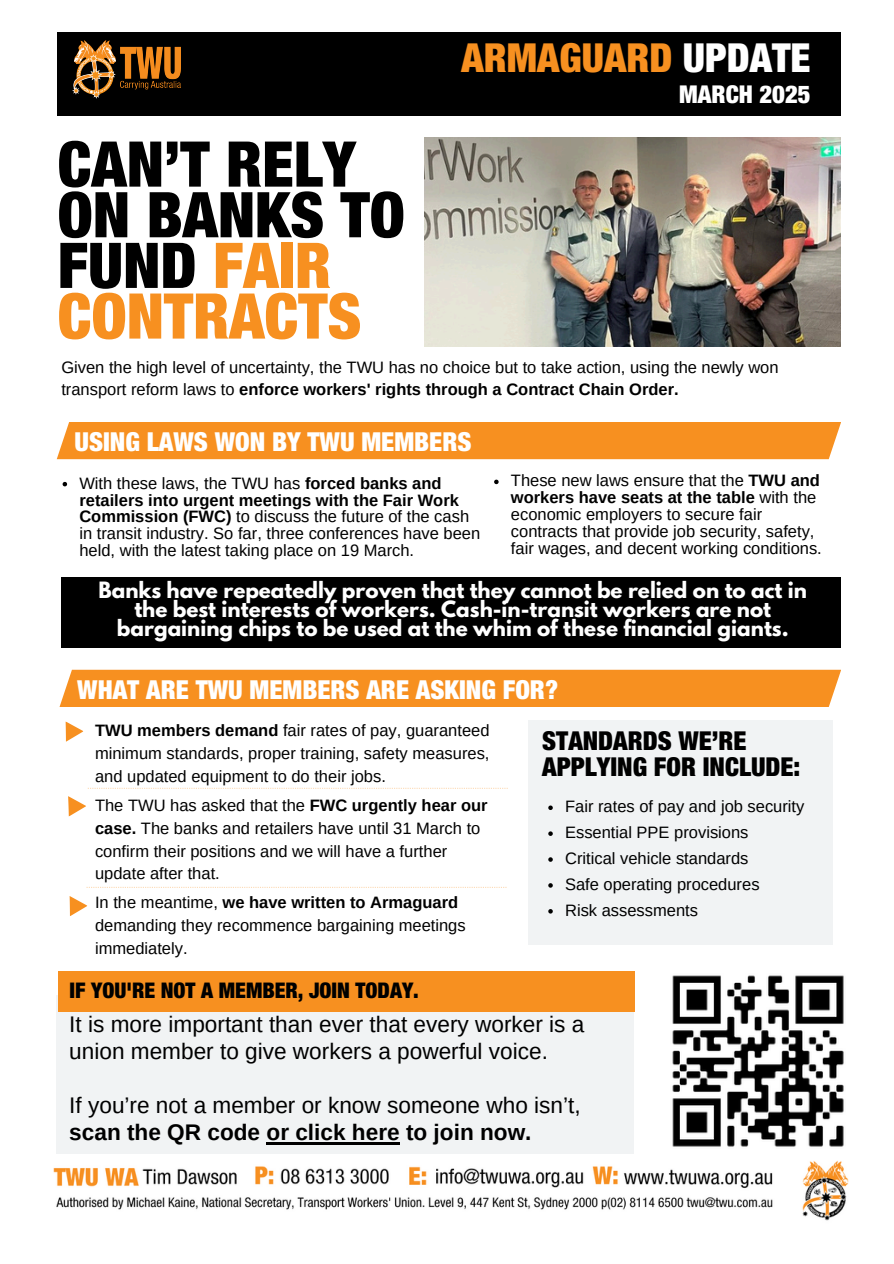
<style>
.page{position:relative;width:894px;height:1264px;background:#fff}
.page>*{position:absolute;margin:0;border:0;box-sizing:border-box;transform-origin:0 0}
.t1{font:900 condensed 63px/50.7px "Helvetica Neue LT Std";color:#000}
.t2{font:900 condensed 40.05px "Helvetica Neue LT Std";color:#f79020}
.t3{font:900 condensed 26.25px "Helvetica Neue LT Std";color:#fff}
.t4{font:900 condensed 26.1px/25.8px "Helvetica Neue LT Std";color:#000}
.t5{font:900 condensed 24.6px "Helvetica Neue LT Std";color:#fff}
.t6{font:22.65px/27px "Arimo";color:#000}
.t7{font:900 condensed 21.6px "Helvetica Neue LT Std";color:#000}
.t8{font:700 19.95px/19.2px "League Spartan";color:#fff;text-align:center}
.t9{font:16.5px/16.8px "Arimo";color:#000}
.s1{color:#fff}
.s2{color:#f79020}
.s3{font-weight:700}
</style>
<div class="page">
<div style="left:57px;top:995px;width:576px;height:158px;background:#f1f3f4"></div>
<div style="left:58px;top:970px;width:576px;height:41px;background:#f79020"></div>
<img style="left:672px;top:975px;width:172px;height:172px">
<div style="left:58px;top:32px;width:782px;height:84px;background:#000"></div>
<img style="left:72px;top:41px;width:108px;height:57px">
<img style="left:424px;top:137px;width:416px;height:209px">
<div style="left:57px;top:422px;width:783px;height:37px;background:#f79020"></div>
<div style="left:59px;top:669px;width:781px;height:38px;background:#f79020"></div>
<div style="left:528px;top:721px;width:304px;height:223px;background:#f1f3f4"></div>
<svg style="left:63px;top:482px;width:4px;height:4px"></svg>
<svg style="left:494px;top:479px;width:4px;height:5px"></svg>
<div style="left:61px;top:577px;width:779px;height:71px;background:#000"></div>
<svg style="left:65px;top:721px;width:19px;height:21px"></svg>
<hr style="left:266px;top:1142px;width:133px;height:2px;background:#000">
<svg style="left:548px;top:805px;width:4px;height:5px"></svg>
<svg style="left:548px;top:831px;width:4px;height:5px"></svg>
<svg style="left:548px;top:857px;width:4px;height:4px"></svg>
<svg style="left:548px;top:883px;width:4px;height:4px"></svg>
<svg style="left:548px;top:909px;width:4px;height:4px"></svg>
<svg style="left:68px;top:796px;width:18px;height:20px"></svg>
<svg style="left:69px;top:896px;width:19px;height:20px"></svg>
<svg style="left:88px;top:787px;width:419px;height:2px"></svg>
<svg style="left:86px;top:886px;width:420px;height:2px"></svg>
<img style="left:54px;top:1160px;width:794px;height:61px">
<p class="t2" style="left:461px;top:44px;width:350px">ARMAGUARD <span class="s1">UPDATE</span></p>
<p class="t5" style="left:679px;top:85px;width:133px">MARCH 2025</p>
<h3 class="t1" style="left:58px;top:148px;width:348px">CAN’T RELY<br>ON BANKS TO<br>FUND <span class="s2">FAIR<br>CONTRACTS</span></h3>
<h1 class="t9" style="left:61px;top:356px;width:718px;line-height:22.5px">Given the high level of uncertainty, the TWU has no choice but to take action, using the newly won transport reform laws to <span class="s3">enforce workers' rights through a Contract Chain Order.</span></h1>
<h6 class="t3" style="left:74px;top:432px;width:398px">USING LAWS WON BY TWU MEMBERS</h6>
<p class="t9" style="left:79px;top:474px;width:402px">With these laws, the TWU has <span class="s3">forced banks and retailers into urgent meetings with the Fair Work Commission (FWC)</span> to discuss the future of the cash in transit industry. So far, three conferences have been held, with the latest taking place on 19 March.</p>
<h2 class="t9" style="left:510px;top:472px;width:312px">These new laws ensure that the <span class="s3">TWU and workers have seats at the table</span> with the economic employers to secure fair contracts that provide job security, safety, fair wages, and decent working conditions.</h2>
<p class="t8" style="left:98px;top:582px;width:709px">Banks have repeatedly proven that they cannot be relied on to act in the best interests of workers. Cash-in-transit workers are not bargaining chips to be used at the whim of these financial giants.</p>
<h3 class="t3" style="left:77px;top:679px;width:482px">WHAT ARE TWU MEMBERS ARE ASKING FOR?</h3>
<p class="t9" style="left:95px;top:719px;width:396px;line-height:22.8px;text-align:justify"><span class="s3">TWU members demand</span> fair rates of pay, guaranteed minimum standards, proper training, safety measures, and updated equipment to do their jobs.</p>
<p class="t9" style="left:95px;top:793px;width:394px;line-height:22.8px">The TWU has asked that the <span class="s3">FWC urgently hear our case.</span> The banks and retailers have until 31 March to confirm their positions and we will have a further update after that.</p>
<p class="t9" style="left:95px;top:891px;width:372px;line-height:22.8px">In the meantime, <span class="s3">we have written to Armaguard </span>demanding they recommence bargaining meetings immediately.</p>
<p class="t4" style="left:542px;top:732px;width:259px">STANDARDS WE’RE<br>APPLYING FOR INCLUDE:</p>
<p class="t9" style="left:565px;top:798px;width:241px">Fair rates of pay and job security</p>
<h3 class="t9" style="left:565px;top:824px;width:185px">Essential PPE provisions</h3>
<p class="t9" style="left:565px;top:850px;width:185px">Critical vehicle standards</p>
<p class="t9" style="left:565px;top:875px;width:196px">Safe operating procedures</p>
<p class="t9" style="left:565px;top:901px;width:134px">Risk assessments</p>
<h3 class="t7" style="left:70px;top:982px;width:351px">IF YOU'RE NOT A MEMBER, JOIN TODAY.</h3>
<p class="t6" style="left:69px;top:1010px;width:516px">It is more important than ever that every worker is a union member to give workers a powerful voice.</p>
<p class="t6" style="left:69px;top:1091px;width:512px">If you’re not a member or know someone who isn’t, <span class="s3">scan the QR code or click here to join now.</span></p>
</div>
